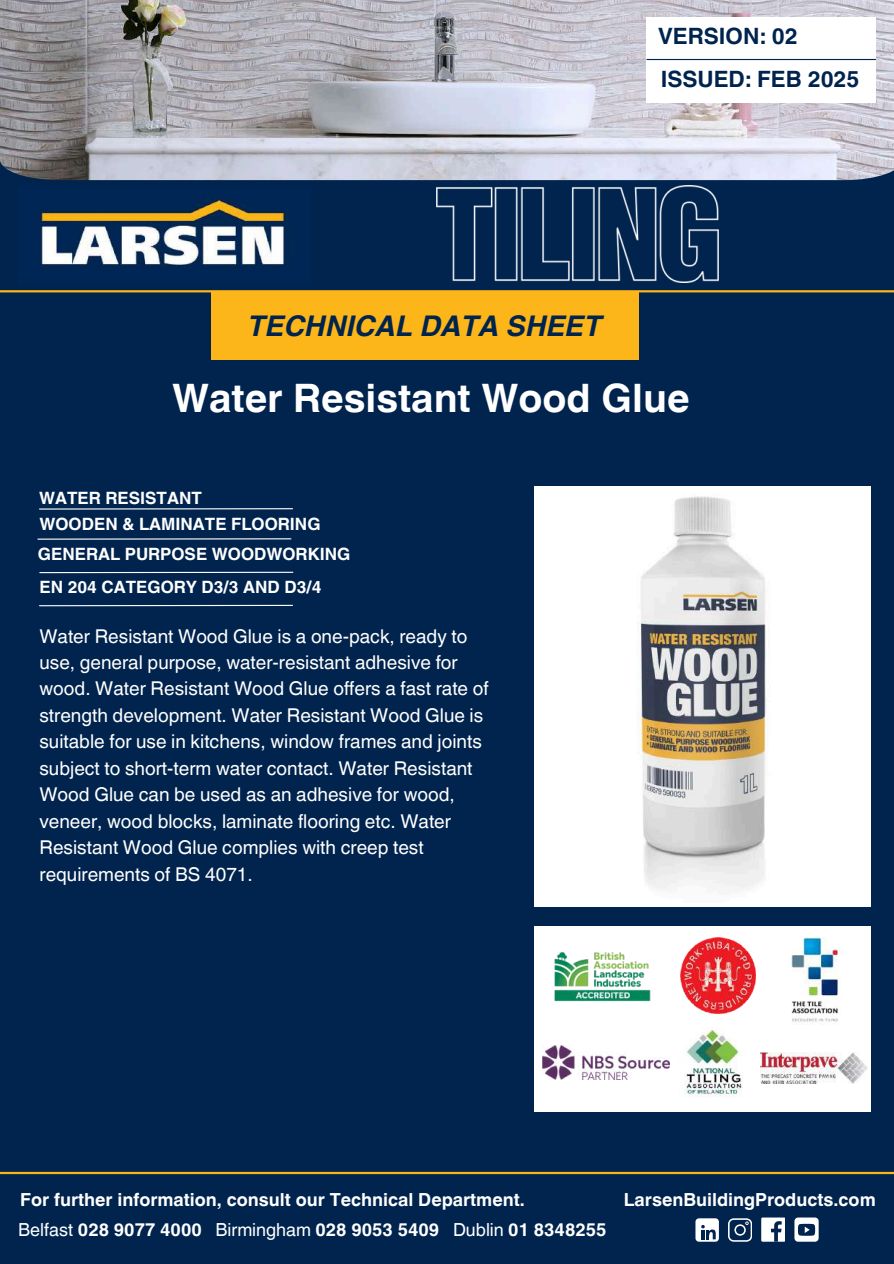
<style>
.page{position:relative;width:894px;height:1264px;background:#fff}
.page>*{position:absolute;margin:0;border:0;box-sizing:border-box;transform-origin:0 0}
.t1{font:700 39.15px "Helvetica World";color:#fff}
.t2{font:italic 700 28.5px "Helvetica World";color:#01244e}
.t3{font:700 22.5px/43.8px "Helvetica World";color:#01244e}
.t4{font:19.05px/26.4px "Helvetica World";color:#fff}
.t5{font:700 18px/29.2px "Helvetica World";color:#fff}
.t6{font:700 16.95px "Helvetica World";color:#fff}
.s1{font-weight:400}
</style>
<div class="page">
<div style="left:0;top:0;width:893px;height:1263px;background:#01244e"></div>
<img style="left:40px;top:198px;width:245px;height:70px">
<hr style="left:0;top:290px;width:893px;height:2px;background:#fcb61a">
<hr style="left:0;top:1171px;width:893px;height:3px;background:#fcb61a">
<div style="left:761px;top:1217px;width:23px;height:24px;background:#fff"></div>
<svg style="left:771px;top:1221px;width:10px;height:20px"></svg>
<svg style="left:728px;top:1218px;width:23px;height:23px"></svg>
<div style="left:695px;top:1218px;width:23px;height:23px;background:#fff;border-radius:4px"></div>
<svg style="left:701px;top:1225px;width:14px;height:14px"></svg>
<div style="left:794px;top:1217px;width:23px;height:24px;background:#fff;border-radius:4px"></div>
<svg style="left:798px;top:1223px;width:16px;height:12px"></svg>
<hr style="left:39px;top:508px;width:254px;height:1px;background:#fff">
<img style="left:0;top:0;width:893px;height:180px">
<div style="left:646px;top:17px;width:229px;height:85px;background:#fff"></div>
<hr style="left:646px;top:59px;width:229px;height:1px;background:#01244e">
<div style="left:534px;top:926px;width:336px;height:185px;background:#fff"></div>
<div style="left:211px;top:291px;width:428px;height:69px;background:#fcb61a"></div>
<img style="left:554px;top:951px;width:97px;height:51px">
<img style="left:791px;top:937px;width:48px;height:88px">
<img style="left:542px;top:1045px;width:127px;height:34px">
<img style="left:684px;top:1027px;width:59px;height:70px">
<img style="left:680px;top:937px;width:75px;height:76px">
<img style="left:760px;top:1052px;width:106px;height:31px">
<hr style="left:39px;top:571px;width:254px;height:2px;background:#fff">
<img style="left:436px;top:186px;width:282px;height:96px">
<div style="left:534px;top:486px;width:336px;height:421px;background:#fff"></div>
<hr style="left:39px;top:605px;width:254px;height:1px;background:#fff">
<img style="left:636px;top:496px;width:130px;height:393px">
<hr style="left:37px;top:538px;width:254px;height:1px;background:#fff">
<p class="t3" style="left:658px;top:11px;width:203px">VERSION: 02<br>ISSUED: FEB 2025</p>
<h2 class="t2" style="left:248px;top:303px;width:355px">TECHNICAL DATA SHEET</h2>
<h1 class="t1" style="left:172px;top:366px;width:518px">Water Resistant Wood Glue</h1>
<p class="t6" style="left:39px;top:483px;width:164px">WATER RESISTANT</p>
<p class="t6" style="left:39px;top:510px;width:282px">WOODEN &amp; LAMINATE FLOORING</p>
<p class="t6" style="left:38px;top:540px;width:314px">GENERAL PURPOSE WOODWORKING</p>
<p class="t6" style="left:39px;top:573px;width:283px">EN 204 CATEGORY D3/3 AND D3/4</p>
<p class="t4" style="left:39px;top:622px;width:450px">Water Resistant Wood Glue is a one-pack, ready to use, general purpose, water-resistant adhesive for wood. Water Resistant Wood Glue offers a fast rate of strength development. Water Resistant Wood Glue is suitable for use in kitchens, window frames and joints subject to short-term water contact. Water Resistant Wood Glue can be used as an adhesive for wood, veneer, wood blocks, laminate flooring etc. Water Resistant Wood Glue complies with creep test requirements of BS 4071.</p>
<p class="t5" style="left:18px;top:1183px;width:589px">For further information, consult our Technical Department.<br><span class="s1">Belfast</span> 028 9077 4000 <span class="s1">Birmingham</span> 028 9053 5409 <span class="s1">Dublin</span> 01 8348255</p>
<p class="t5" style="left:623px;top:1183px;width:253px">LarsenBuildingProducts.com</p>
</div>
